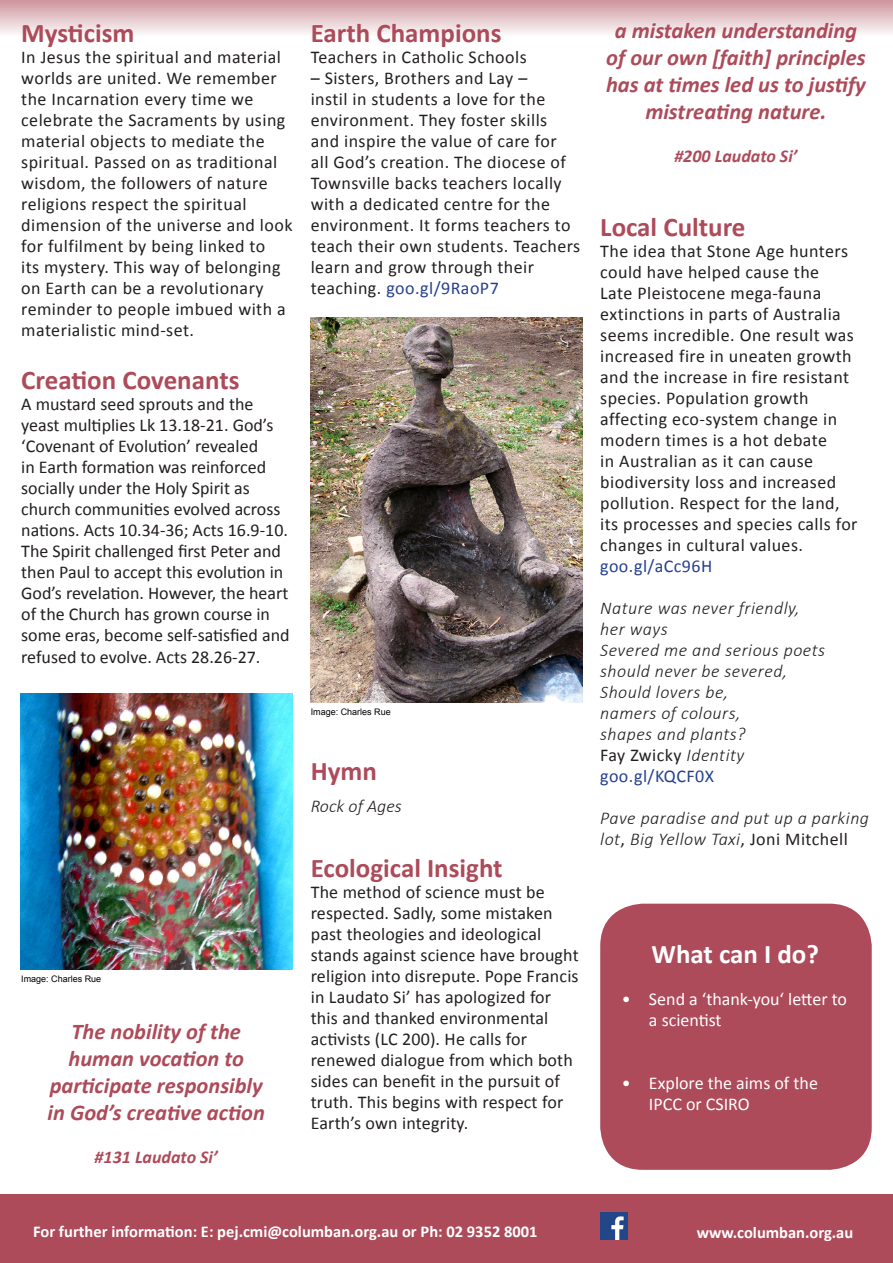
<style>
.page{position:relative;width:893px;height:1263px;background:#fff}
.page>*{position:absolute;margin:0;border:0;box-sizing:border-box;transform-origin:0 0}
.t1{font:700 27px "Calibri";color:#ad4b5a}
.t2{font:700 27px "Calibri";color:#fff}
.t3{font:italic 700 22.5px/27px "Calibri";color:#ad4b5a;text-align:center}
.t4{font:18px/21px "Calibri";letter-spacing:.02em;color:#231f20}
.t5{font:18px/21px "Calibri";color:#231f20}
.t6{font:italic 300 18px/21px "Calibri";letter-spacing:.025em;color:#231f20}
.t7{font:18px/21px "Calibri";color:#fff}
.t8{font:italic 700 18px "Calibri";color:#ad4b5a}
.t9{font:18px "Calibri";letter-spacing:.025em;color:#253f8e}
.t10{font:italic 300 18px "Calibri";color:#231f20}
.t11{font:700 16.5px "Calibri";color:#fff}
.t12{font:9px "Arial";color:#000}
.s1{color:#253f8e}
.s2{font-weight:300;font-style:italic}
.s3{font-weight:400;font-style:normal}
</style>
<div class="page">
<div style="left:0;top:1195px;width:893px;height:68px;background:#ad4b5a"></div>
<img style="left:600px;top:1212px;width:28px;height:28px">
<svg style="left:0;top:0;width:893px;height:34px;background:#e3c3c8"></svg>
<div style="left:600px;top:904px;width:272px;height:266px;background:#ad4b5a;border-radius:43px"></div>
<img style="left:21px;top:694px;width:271px;height:275px">
<img style="left:311px;top:318px;width:271px;height:385px">
<p class="t1" style="left:21px;top:15px;width:115px">Mysticism</p>
<p class="t4" style="left:21px;top:46px;width:273px">In Jesus the spiritual and material worlds are united. We remember the Incarnation every time we celebrate the Sacraments by using material objects to mediate the spiritual. Passed on as traditional wisdom, the followers of nature religions respect the spiritual dimension of the universe and look for fulfilment by being linked to<br>its mystery. This way of belonging on Earth can be a revolutionary reminder to people imbued with a materialistic mind-set.</p>
<p class="t1" style="left:21px;top:363px;width:220px">Creation Covenants</p>
<p class="t5" style="left:21px;top:393px;width:270px">A mustard seed sprouts and the yeast multiplies Lk 13.18-21. God’s ‘Covenant of Evolution’ revealed<br>in Earth formation was reinforced socially under the Holy Spirit as church communities evolved across nations. Acts 10.34-36; Acts 16.9-10.<br>The Spirit challenged first Peter and then Paul to accept this evolution in God’s revelation. However, the heart of the Church has grown course in some eras, become self-satisfied and refused to evolve. Acts 28.26-27.</p>
<p class="t12" style="left:21px;top:973px;width:82px">Image: Charles Rue</p>
<p class="t3" style="left:48px;top:1018px;width:219px">The nobility of the human vocation to participate responsibly in God’s creative action</p>
<p class="t8" style="left:95px;top:1146px;width:125px">#131 Laudato Si’</p>
<p class="t1" style="left:311px;top:15px;width:192px">Earth Champions</p>
<p class="t4" style="left:311px;top:46px;width:218px">Teachers in Catholic Schools</p>
<p class="t4" style="left:311px;top:67px;width:271px">– Sisters, Brothers and Lay –<br>instil in students a love for the environment. They foster skills<br>and inspire the value of care for<br>all God’s creation. The diocese of<br>Townsville backs teachers locally with a dedicated centre for the environment. It forms teachers to teach their own students. Teachers learn and grow through their teaching. <span class="s1">goo.gl/9RaoP7</span></p>
<p class="t12" style="left:311px;top:705px;width:82px">Image: Charles Rue</p>
<p class="t1" style="left:311px;top:753px;width:68px">Hymn</p>
<p class="t10" style="left:311px;top:795px;width:93px">Rock of Ages</p>
<p class="t1" style="left:311px;top:850px;width:193px">Ecological Insight</p>
<p class="t4" style="left:311px;top:881px;width:270px">The method of science must be respected. Sadly, some mistaken past theologies and ideological stands against science have brought religion into disrepute. Pope Francis in Laudato Si’ has apologized for this and thanked environmental activists (LC 200). He calls for renewed dialogue from which both sides can benefit in the pursuit of truth. This begins with respect for<br>Earth’s own integrity.</p>
<p class="t3" style="left:606px;top:17px;width:261px">a mistaken understanding of our own [faith] principles has at times led us to justify mistreating nature.</p>
<p class="t8" style="left:674px;top:145px;width:125px">#200 Laudato Si’</p>
<p class="t1" style="left:600px;top:210px;width:147px">Local Culture</p>
<p class="t4" style="left:600px;top:240px;width:259px">The idea that Stone Age hunters could have helped cause the<br>Late Pleistocene mega-fauna extinctions in parts of Australia seems incredible. One result was increased fire in uneaten growth and the increase in fire resistant species. Population growth affecting eco-system change in modern times is a hot debate<br>in Australian as it can cause biodiversity loss and increased pollution. Respect for the land, its processes and species calls for changes in cultural values.</p>
<p class="t9" style="left:600px;top:555px;width:113px">goo.gl/aCc96H</p>
<p class="t6" style="left:600px;top:597px;width:201px">Nature was never friendly,</p>
<p class="t6" style="left:600px;top:618px;width:69px">her ways</p>
<p class="t6" style="left:600px;top:639px;width:226px">Severed me and serious poets should never be severed,</p>
<p class="t6" style="left:600px;top:681px;width:130px">Should lovers be,</p>
<p class="t6" style="left:600px;top:702px;width:142px">namers of colours,</p>
<p class="t6" style="left:600px;top:723px;width:147px">shapes and plants?</p>
<p class="t4" style="left:600px;top:744px;width:146px">Fay Zwicky <span class="s2">Identity</span></p>
<p class="t9" style="left:600px;top:765px;width:115px">goo.gl/KQCF0X</p>
<p class="t6" style="left:600px;top:807px;width:270px">Pave paradise and put up a parking lot<span class="s3">,</span> Big Yellow Taxi<span class="s3">, Joni Mitchell</span></p>
<p class="t2" style="left:651px;top:937px;width:169px">What can I do?</p>
<p class="t7" style="left:649px;top:989px;width:200px;text-indent:-27px">• Send a ‘thank-you‘ letter to a scientist</p>
<p class="t7" style="left:649px;top:1073px;width:170px;text-indent:-27px">• Explore the aims of the<br>IPCC or CSIRO</p>
<p class="t11" style="left:33px;top:1221px;width:506px">For further information: E: pej.cmi@columban.org.au or Ph: 02 9352 8001</p>
<p class="t11" style="left:697px;top:1222px;width:158px">www.columban.org.au</p>
</div>
